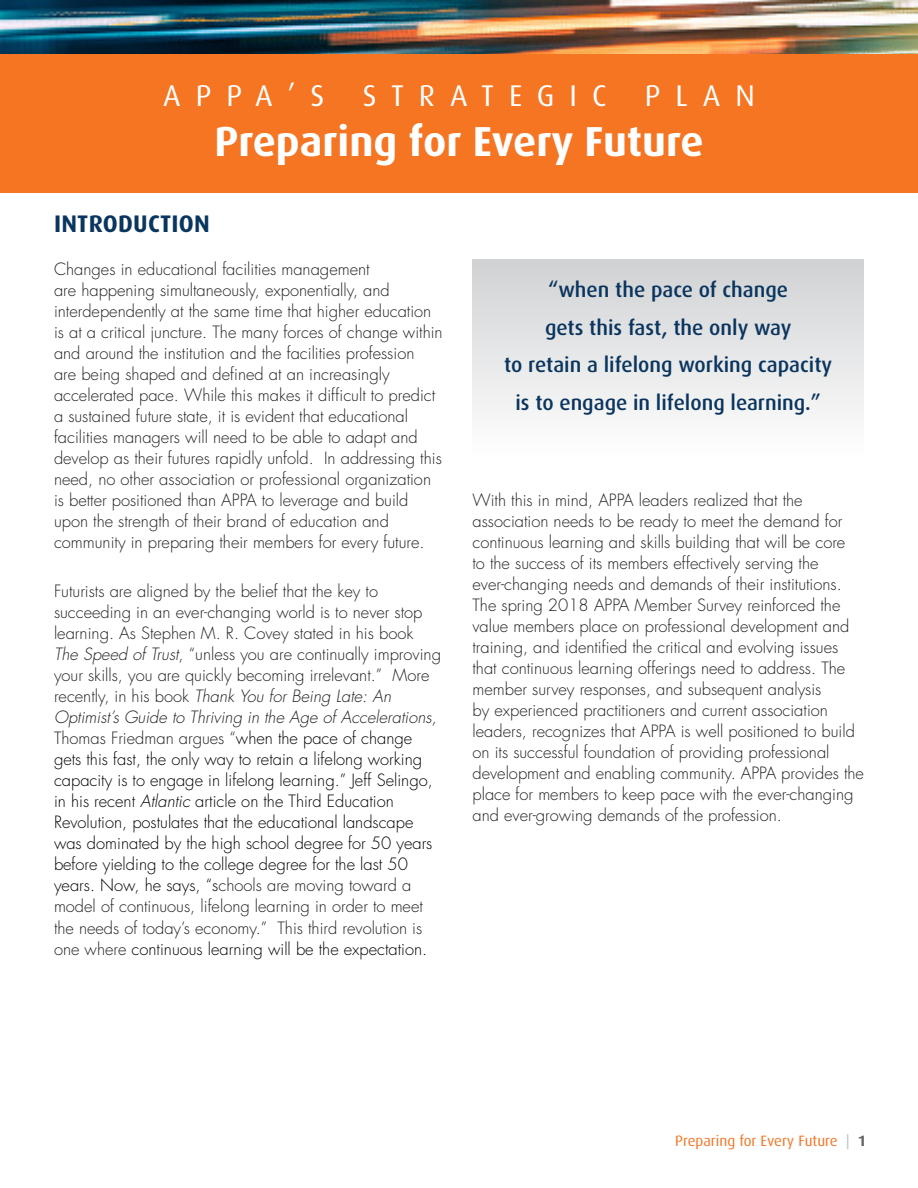
<style>
.page{position:relative;width:918px;height:1188px;background:#fff}
.page>*{position:absolute;margin:0;border:0;box-sizing:border-box;transform-origin:0 0}
.t1{font:700 42px "Dax";color:#fff}
.t2{font:30px "Dax";letter-spacing:.5em;color:#fff}
.t3{font:700 24px "Dax";letter-spacing:.01em;color:#0a355e}
.t4{font:500 21px/37.5px "Dax";color:#0a355e;text-align:center}
.Normal__Web{font:300 16.5px/21px "Futura Std";color:#231f20}
.t5{font:15px "Dax";color:#f57523}
.s1{font-style:italic}
.s2{color:#000}
.s3{font-style:italic;color:#000}
.s4{color:#bcbdc0}
.s5{font-weight:700;color:#636366}
</style>
<div class="page">
<div style="left:0;top:54px;width:918px;height:138px;background:#f57523"></div>
<img style="left:0;top:0;width:918px;height:54px">
<div style="left:472px;top:259px;width:392px;height:197px;background:linear-gradient(to bottom,#d0d2d3,#fefefe)"></div>
<p class="t2" style="left:163px;top:79px;width:163px">APPA’S</p>
<p class="t2" style="left:363px;top:79px;width:245px">STRATEGIC</p>
<p class="t2" style="left:645px;top:79px;width:112px">PLAN</p>
<p class="t1" style="left:214px;top:118px;width:491px">Preparing for Every Future</p>
<p class="t3" style="left:54px;top:210px;width:157px">INTRODUCTION</p>
<p class="Normal__Web" style="left:54px;top:259px;width:390px">Changes in educational facilities management<br>are happening simultaneously, exponentially, and interdependently at the same time that higher education is at a critical juncture. The many forces of change within and around the institution and the facilities profession<br>are being shaped and defined at an increasingly accelerated pace. While this makes it difficult to predict a sustained future state, it is evident that educational facilities managers will need to be able to adapt and develop as their futures rapidly unfold. In addressing this need, no other association or professional organization is better positioned than APPA to leverage and build upon the strength of their brand of education and community in preparing their members for every future.</p>
<p class="Normal__Web" style="left:54px;top:581px;width:389px">Futurists are aligned by the belief that the key to succeeding in an ever-changing world is to never stop learning. As Stephen M. R. Covey stated in his book <span class="s1">The Speed of Trust</span>, “unless you are continually improving your skills, you are quickly becoming irrelevant.” More recently, in his book <span class="s1">Thank You for Being Late: An Optimist’s Guide to Thriving in the Age of Accelerations, </span>Thomas Friedman argues “<span class="s2">when the pace of change gets this fast, the only way to retain a lifelong working capacity is to engage in lifelong learning.” Jeff Selingo, in his recent</span> <span class="s3">Atlantic</span> <span class="s2">article on the Third Education Revolution, postulates that the educational landscape was dominated by the high school degree for 50 years before yielding to the college degree for the last 50 years. Now, he says, “s</span>chools are moving toward a model of continuous, lifelong learning in order to meet the needs of today’s economy.” This third revolution is one where <span class="s2">continuous learning will be the expectation.</span></p>
<p class="t4" style="left:504px;top:271px;width:329px">“when the pace of change<br>gets this fast, the only way<br>to retain a lifelong working capacity is to engage in lifelong learning.”</p>
<p class="Normal__Web" style="left:472px;top:490px;width:393px">With this in mind, APPA leaders realized that the association needs to be ready to meet the demand for continuous learning and skills building that will be core<br>to the success of its members effectively serving the ever-changing needs and demands of their institutions.<br>The spring 2018 APPA Member Survey reinforced the value members place on professional development and training, and identified the critical and evolving issues that continuous learning offerings need to address. The member survey responses, and subsequent analysis<br>by experienced practitioners and current association leaders, recognizes that APPA is well positioned to build on its successful foundation of providing professional development and enabling community. APPA provides the place for members to keep pace with the ever-changing and ever-growing demands of the profession.</p>
<p class="t5" style="left:675px;top:1132px;width:192px">Preparing for Every Future <span class="s4">|</span> <span class="s5">1</span></p>
</div>
